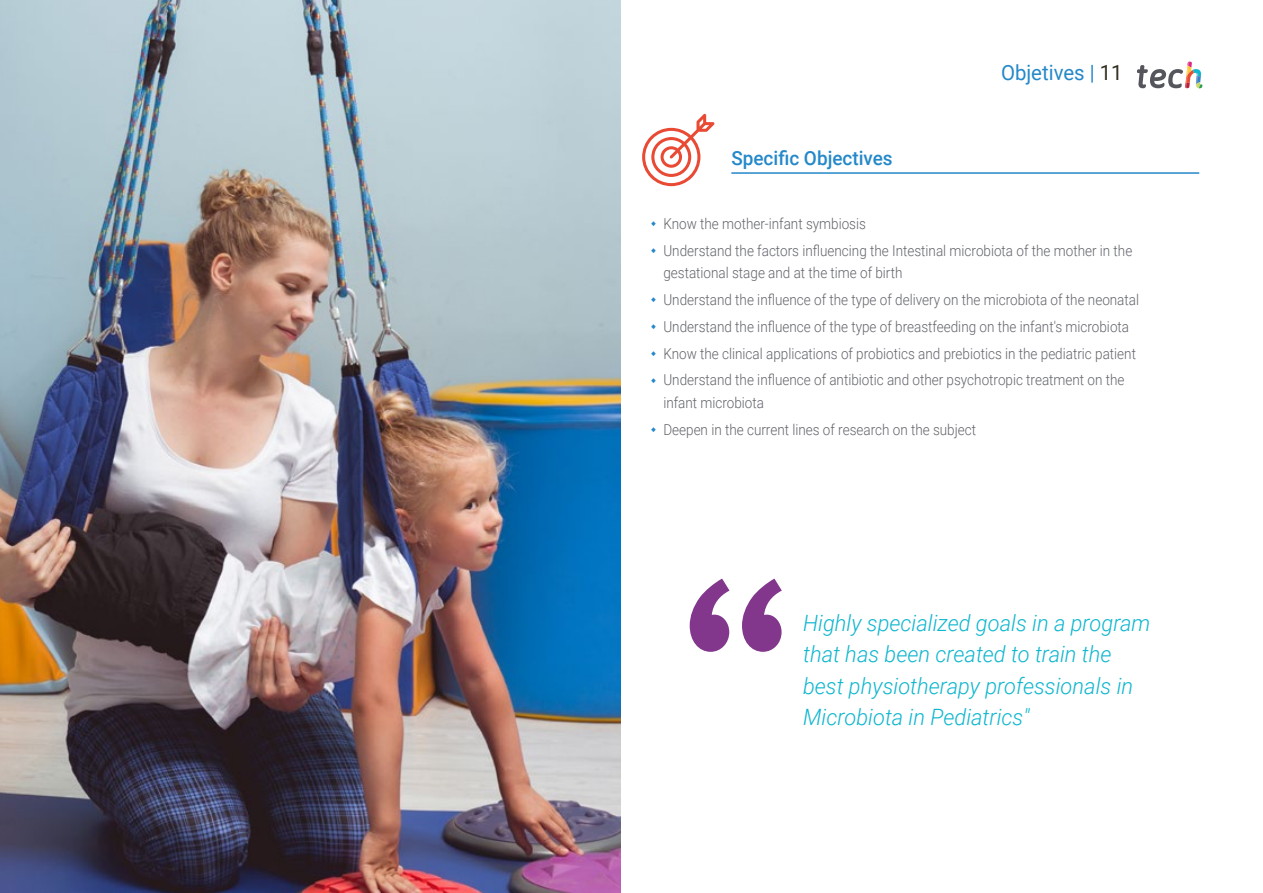
<style>
.page{position:relative;width:1263px;height:893px;background:#fff}
.page>*{position:absolute;margin:0;border:0;box-sizing:border-box;transform-origin:0 0}
.t1{font:italic 300 22.5px/31.5px "Roboto";color:#0fb6cf}
.t2{font:21px "Roboto";color:#2488c9}
.t3{font:500 19.5px "Roboto";color:#2488c9}
.t4{font:300 15px/26.7px "Roboto";color:#61646a;scale:.9 1}
.s1{color:#2287c9}
.s2{color:#312e20}
</style>
<div class="page">
<img style="left:0;top:0;width:621px;height:893px">
<svg style="left:642px;top:114px;width:72px;height:72px"></svg>
<hr style="left:731px;top:173px;width:468px;height:1px;background:#2488c9">
<svg style="left:1137px;top:62px;width:65px;height:27px"></svg>
<svg style="left:690px;top:579px;width:92px;height:73px"></svg>
<h3 class="t3" style="left:731px;top:144px;width:163px">Specific Objectives</h3>
<h2 class="t2" style="left:1001px;top:57px;width:123px">Objetives <span class="s1">|</span> <span class="s2">11</span></h2>
<p class="t4" style="left:663px;top:210px;width:522px">Know the mother-infant symbiosis<br>Understand the factors influencing the Intestinal microbiota of the mother in the</p>
<p class="t4" style="left:663px;top:259px;width:530px">gestational stage and at the time of birth<br>Understand the influence of the type of delivery on the microbiota of the neonatal Understand the influence of the type of breastfeeding on the infant's microbiota Know the clinical applications of probiotics and prebiotics in the pediatric patient Understand the influence of antibiotic and other psychotropic treatment on the</p>
<p class="t4" style="left:663px;top:388px;width:349px">infant microbiota<br>Deepen in the current lines of research on the subject</p>
<h1 class="t1" style="left:803px;top:606px;width:349px">Highly specialized goals in a program that has been created to train the best physiotherapy professionals in Microbiota in Pediatrics"</h1>
</div>
